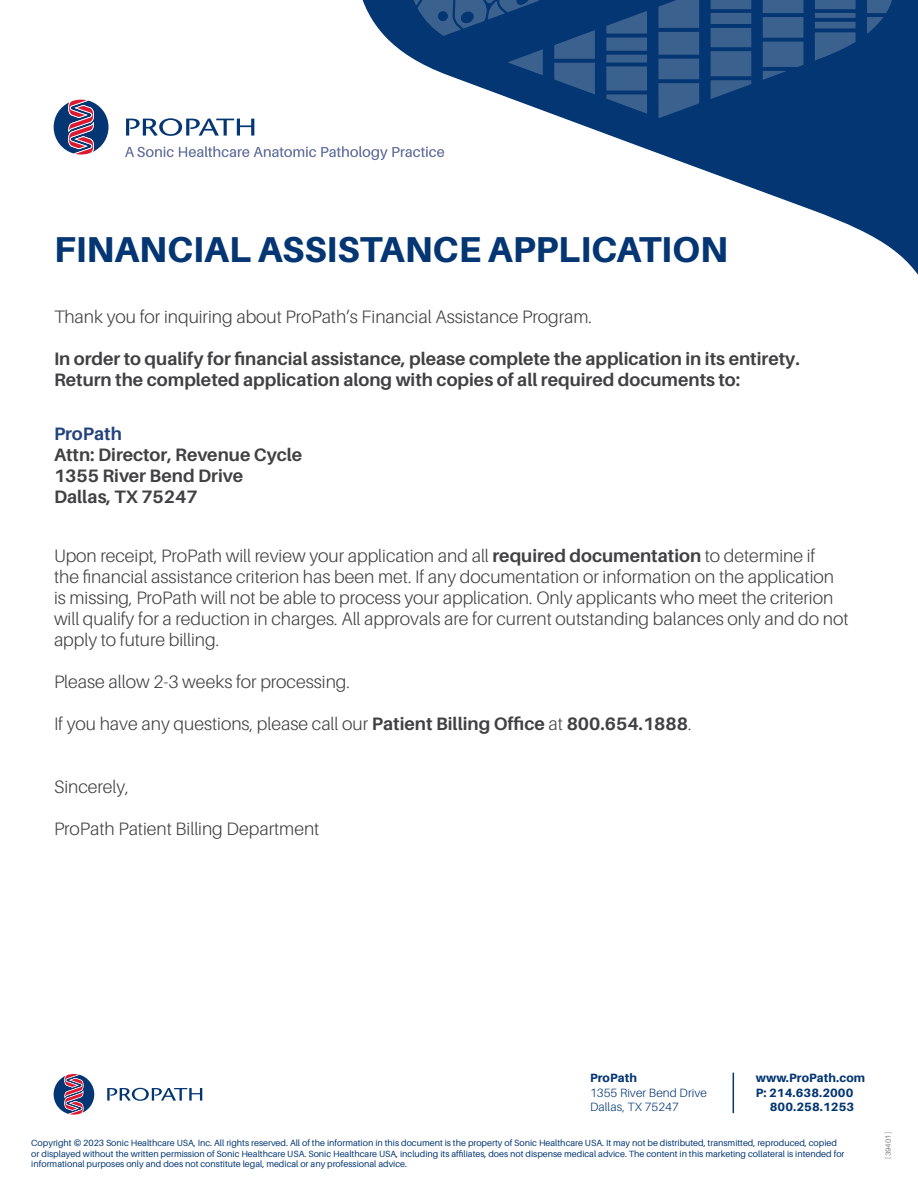
<style>
.page{position:relative;width:918px;height:1188px;background:#fff}
.page>*{position:absolute;margin:0;border:0;box-sizing:border-box;transform-origin:0 0}
.t1{font:800 36px "Aileron";color:#043673}
.t2{font:300 18px/21px "Aileron";color:#414042}
.t3{font:700 18px/21px "Aileron";color:#414042}
.t4{font:700 18px "Aileron";color:#23427c}
.t5{font:800 12px "Aileron";letter-spacing:.01em;color:#043673}
.t6{font:300 12px "Aileron";letter-spacing:.01em;color:#043673}
.t7{font:9px/10.8px "Aileron";color:#043673}
.t8{font:7.5px "Aileron";color:#808285}
.s1{font-weight:700}
</style>
<div class="page">
<hr style="left:733px;top:1073px;width:1px;height:40px;background:#043673">
<svg style="left:126px;top:118px;width:128px;height:18px"></svg>
<svg style="left:54px;top:100px;width:55px;height:55px"></svg>
<svg style="left:125px;top:146px;width:233px;height:12px"></svg>
<svg style="left:359px;top:0;width:559px;height:275px"></svg>
<svg style="left:399px;top:0;width:507px;height:36px;background:#1a477e"></svg>
<svg style="left:508px;top:0;width:386px;height:118px;background:#1b487f"></svg>
<svg style="left:54px;top:1074px;width:40px;height:41px"></svg>
<svg style="left:107px;top:1088px;width:95px;height:13px"></svg>
<h1 class="t1" style="left:54px;top:229px;width:675px">FINANCIAL ASSISTANCE APPLICATION</h1>
<p class="t2" style="left:54px;top:306px;width:540px">Thank you for inquiring about ProPath’s Financial Assistance Program.</p>
<p class="t3" style="left:54px;top:348px;width:747px">In order to qualify for financial assistance, please complete the application in its entirety.<br>Return the completed application along with copies of all required documents to:</p>
<p class="t4" style="left:54px;top:423px;width:69px">ProPath</p>
<p class="t3" style="left:54px;top:444px;width:250px">Attn: Director, Revenue Cycle<br>1355 River Bend Drive<br>Dallas, TX 75247</p>
<p class="t2" style="left:54px;top:545px;width:796px">Upon receipt, ProPath will review your application and all <span class="s1">required documentation</span> to determine if<br>the financial assistance criterion has been met. If any documentation or information on the application is missing, ProPath will not be able to process your application. Only applicants who meet the criterion will qualify for a reduction in charges. All approvals are for current outstanding balances only and do not apply to future billing.</p>
<p class="t2" style="left:54px;top:671px;width:298px">Please allow 2-3 weeks for processing.</p>
<p class="t2" style="left:54px;top:713px;width:639px">If you have any questions, please call our <span class="s1">Patient Billing Office</span> at <span class="s1">800.654.1888</span>.</p>
<p class="t2" style="left:54px;top:776px;width:76px">Sincerely,</p>
<p class="t2" style="left:54px;top:818px;width:267px">ProPath Patient Billing Department</p>
<p class="t5" style="left:590px;top:1071px;width:48px">ProPath</p>
<p class="t5" style="left:756px;top:1071px;width:111px">www.ProPath.com</p>
<p class="t6" style="left:590px;top:1086px;width:119px">1355 River Bend Drive</p>
<p class="t5" style="left:756px;top:1086px;width:99px">P: 214.638.2000</p>
<p class="t6" style="left:590px;top:1100px;width:90px">Dallas, TX 75247</p>
<p class="t5" style="left:770px;top:1100px;width:86px">800.258.1253</p>
<p class="t7" style="left:31px;top:1137px;width:815px">Copyright © 2023 Sonic Healthcare USA, Inc. All rights reserved. All of the information in this document is the property of Sonic Healthcare USA. It may not be distributed, transmitted, reproduced, copied or displayed without the written permission of Sonic Healthcare USA. Sonic Healthcare USA, including its affiliates, does not dispense medical advice. The content in this marketing collateral is intended for informational purposes only and does not constitute legal, medical or any professional advice.</p>
<p class="t8" style="left:884px;top:1159px;width:28px;rotate:-90deg">[39401]</p>
</div>
